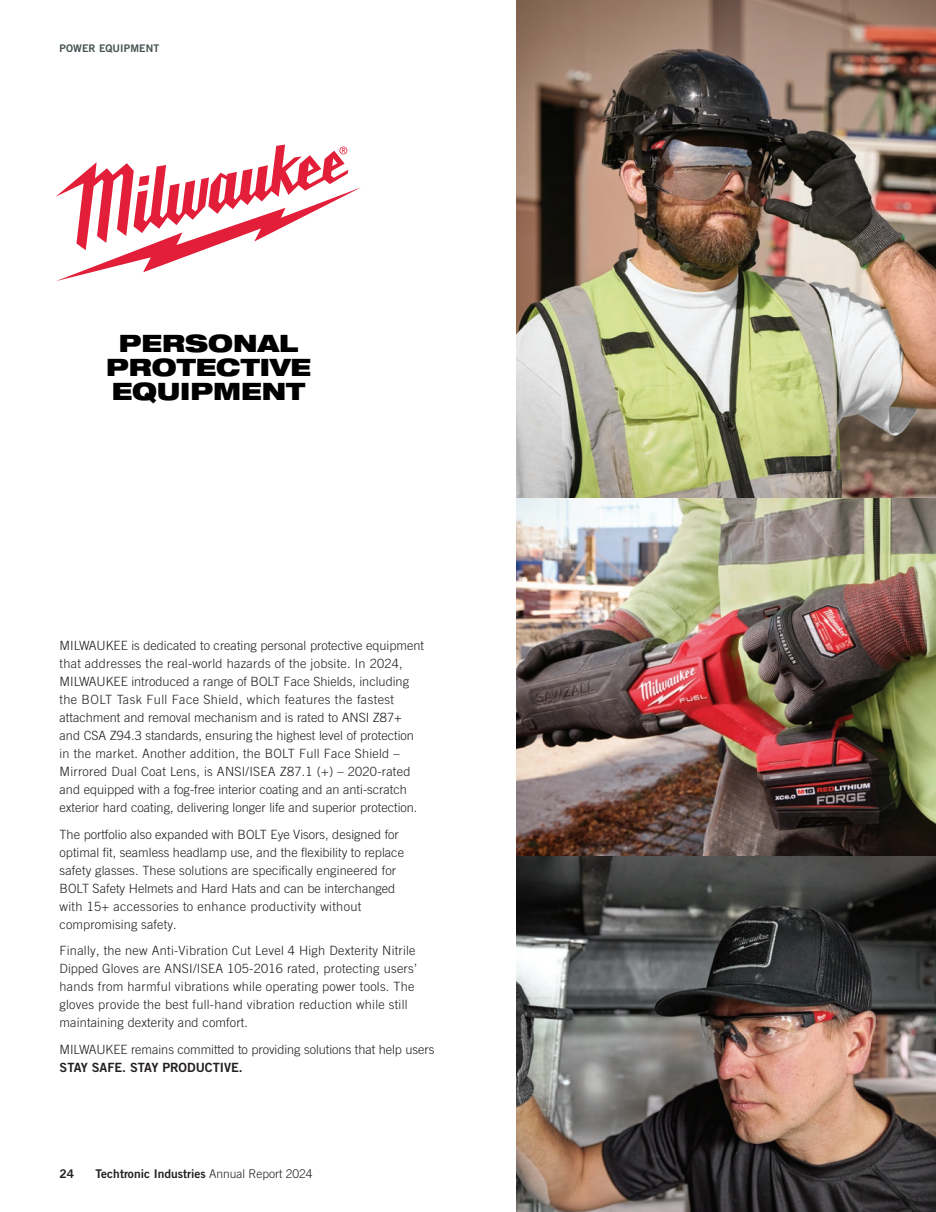
<style>
.page{position:relative;width:936px;height:1212px;background:#fff}
.page>*{position:absolute;margin:0;border:0;box-sizing:border-box;transform-origin:0 0}
.t1{font:900 expanded 24px/24px "Helvetica Neue LT Std";color:#000;text-align:center}
.t2{font:300 12.75px/18px "Trade Gothic LT Pro";color:#231f20}
.t3{font:300 12.75px/18px "Trade Gothic LT Pro";letter-spacing:.02em;color:#231f20}
.t4{font:12.75px "Trade Gothic LT Pro Bd 2";color:#231f20}
.t5{font:12px "Trade Gothic LT Pro Bd 2";color:#231f20}
.t6{font:10.5px "Trade Gothic LT Pro Bd 2";letter-spacing:.01em;color:#475153}
.s1{font-family:"Trade Gothic LT Pro";font-weight:300}
</style>
<div class="page">
<svg style="left:56px;top:145px;width:305px;height:136px"></svg>
<img style="left:516px;top:0;width:419px;height:498px">
<img style="left:516px;top:855px;width:419px;height:357px">
<img style="left:516px;top:498px;width:419px;height:357px">
<p class="t6" style="left:60px;top:42px;width:101px">POWER EQUIPMENT</p>
<h1 class="t1" style="left:106px;top:331px;width:206px">PERSONAL<br>PROTECTIVE<br>EQUIPMENT</h1>
<p class="t2" style="left:60px;top:636px;width:366px">MILWAUKEE is dedicated to creating personal protective equipment that addresses the real-world hazards of the jobsite. In 2024, MILWAUKEE introduced a range of BOLT Face Shields, including the BOLT Task Full Face Shield, which features the fastest attachment and removal mechanism and is rated to ANSI Z87+ and CSA Z94.3 standards, ensuring the highest level of protection in the market. Another addition, the BOLT Full Face Shield – Mirrored Dual Coat Lens, is ANSI/ISEA Z87.1 (+) – 2020-rated and equipped with a fog-free interior coating and an anti-scratch exterior hard coating, delivering longer life and superior protection.</p>
<p class="t2" style="left:60px;top:825px;width:346px">The portfolio also expanded with BOLT Eye Visors, designed for optimal fit, seamless headlamp use, and the flexibility to replace safety glasses. These solutions are specifically engineered for BOLT Safety Helmets and Hard Hats and can be interchanged with 15+ accessories to enhance productivity without compromising safety.</p>
<p class="t3" style="left:60px;top:941px;width:359px">Finally, the new Anti-Vibration Cut Level 4 High Dexterity Nitrile Dipped Gloves are ANSI/ISEA 105-2016 rated, protecting users’ hands from harmful vibrations while operating power tools. The gloves provide the best full-hand vibration reduction while still maintaining dexterity and comfort.</p>
<p class="t2" style="left:60px;top:1040px;width:376px">MILWAUKEE remains committed to providing solutions that help users</p>
<p class="t4" style="left:60px;top:1059px;width:185px">STAY SAFE. STAY PRODUCTIVE.</p>
<p class="t5" style="left:60px;top:1166px;width:16px">24</p>
<p class="t5" style="left:95px;top:1166px;width:218px">Techtronic Industries <span class="s1">Annual Report 2024</span></p>
</div>
